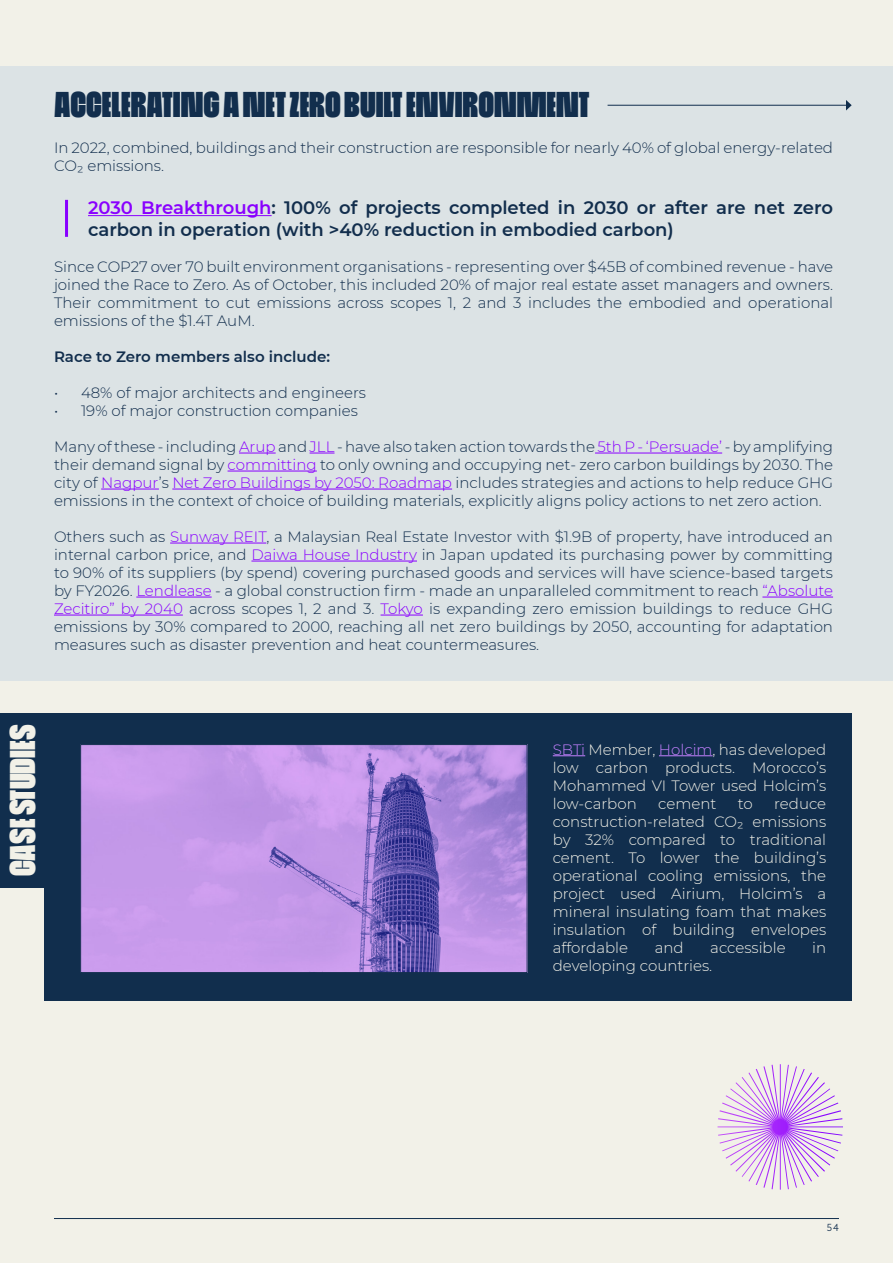
<style>
.page{position:relative;width:893px;height:1263px;background:#f2f1e8}
.page>*{position:absolute;margin:0;border:0;box-sizing:border-box;transform-origin:0 0}
.t1{font:36px "Cinderblock 50";color:#122e4d}
.t2{font:36px "Cinderblock 50";color:#f2f1e8}
.t3{font:600 18px/21.6px "Montserrat";color:#122e4d}
.t4{font:300 15px/18px "Montserrat";color:#122e4d;text-align:justify}
.t5{font:300 15px/18px "Montserrat";color:#f2f1e8;text-align:justify}
.t6{font:600 15px "Montserrat";color:#122e4d}
.t7{font:10.5px "Atten New";color:#112e4d}
.s1{color:#8900ff}
.s2{color:#c480ff}
</style>
<div class="page">
<hr style="left:54px;top:1218px;width:785px;height:1px;background:#112e4d">
<div style="left:0;top:66px;width:893px;height:614px;background:#dce3e5"></div>
<hr style="left:88px;top:215px;width:184px;height:1px;background:#8900ff">
<hr style="left:239px;top:453px;width:37px;height:1px;background:#8900ff">
<svg style="left:310px;top:453px;width:24px;height:1px"></svg>
<hr style="left:595px;top:453px;width:127px;height:1px;background:#8900ff">
<hr style="left:228px;top:471px;width:89px;height:1px;background:#8900ff">
<hr style="left:101px;top:489px;width:58px;height:1px;background:#8900ff">
<hr style="left:172px;top:489px;width:280px;height:1px;background:#8900ff">
<hr style="left:170px;top:543px;width:96px;height:1px;background:#8900ff">
<hr style="left:251px;top:561px;width:166px;height:1px;background:#8900ff">
<hr style="left:136px;top:597px;width:76px;height:1px;background:#8900ff">
<hr style="left:762px;top:597px;width:71px;height:1px;background:#8900ff">
<hr style="left:54px;top:615px;width:129px;height:1px;background:#8900ff">
<hr style="left:381px;top:615px;width:42px;height:1px;background:#8900ff">
<div style="left:45px;top:713px;width:807px;height:287px;background:#112e4d"></div>
<img style="left:82px;top:746px;width:443px;height:225px">
<div style="left:80px;top:744px;width:447px;height:229px;border:1px solid #122e4d"></div>
<div style="left:0;top:713px;width:45px;height:175px;background:#112e4d"></div>
<hr style="left:553px;top:755px;width:32px;height:1px;background:#c480ff">
<hr style="left:659px;top:755px;width:54px;height:1px;background:#c480ff">
<hr style="left:65px;top:200px;width:3px;height:37px;background:#8900ff">
<hr style="left:608px;top:105px;width:239px;height:1px;background:#112e4d">
<svg style="left:846px;top:100px;width:6px;height:11px"></svg>
<p class="t1" style="left:54px;top:85px;width:537px">ACCELERATING A NET ZERO BUILT ENVIRONMENT</p>
<p class="t4" style="left:54px;top:138px;width:781px">In 2022, combined, buildings and their construction are responsible for nearly 40% of global energy-related<br>CO2 emissions.</p>
<p class="t3" style="left:88px;top:196px;width:746px"><span class="s1">2030 Breakthrough</span>: 100% of projects completed in 2030 or after are net zero carbon in operation (with &gt;40% reduction in embodied carbon)</p>
<p class="t4" style="left:54px;top:257px;width:781px">Since COP27 over 70 built environment organisations - representing over $45B of combined revenue - have joined the Race to Zero. As of October, this included 20% of major real estate asset managers and owners.<br>Their commitment to cut emissions across scopes 1, 2 and 3 includes the embodied and operational emissions of the $1.4T AuM.</p>
<p class="t6" style="left:54px;top:346px;width:278px">Race to Zero members also include:</p>
<p class="t4" style="left:54px;top:383px;width:314px">• 48% of major architects and engineers</p>
<p class="t4" style="left:54px;top:401px;width:305px">• 19% of major construction companies</p>
<p class="t4" style="left:54px;top:437px;width:781px">Many of these - including <span class="s1">Arup</span> and <span class="s1">JLL</span> - have also taken action towards the <span class="s1">5th P - ‘Persuade’</span> - by amplifying their demand signal by <span class="s1">committing</span> to only owning and occupying net- zero carbon buildings by 2030. The city of <span class="s1">Nagpur</span>’s <span class="s1">Net Zero Buildings by 2050: Roadmap</span> includes strategies and actions to help reduce GHG emissions in the context of choice of building materials, explicitly aligns policy actions to net zero action.</p>
<p class="t4" style="left:54px;top:527px;width:781px">Others such as <span class="s1">Sunway REIT</span>, a Malaysian Real Estate Investor with $1.9B of property, have introduced an internal carbon price, and <span class="s1">Daiwa House Industry</span> in Japan updated its purchasing power by committing to 90% of its suppliers (by spend) covering purchased goods and services will have science-based targets by FY2026. <span class="s1">Lendlease</span> - a global construction firm - made an unparalleled commitment to reach <span class="s1">“Absolute Zecitiro” by 2040</span> across scopes 1, 2 and 3. <span class="s1">Tokyo</span> is expanding zero emission buildings to reduce GHG emissions by 30% compared to 2000, reaching all net zero buildings by 2050, accounting for adaptation measures such as disaster prevention and heat countermeasures.</p>
<p class="t2" style="left:3px;top:876px;width:153px;rotate:-90deg">CASE STUDIES</p>
<p class="t5" style="left:553px;top:740px;width:275px"><span class="s2">SBTi</span> Member, <span class="s2">Holcim</span>, has developed low carbon products. Morocco’s Mohammed VI Tower used Holcim’s low-carbon</p>
<p class="t5" style="left:553px;top:794px;width:275px;text-indent:221px">reduce construction-related CO2 emissions by 32% compared to traditional cement. To lower the building’s operational cooling emissions, the project used Airium, Holcim’s a mineral insulating foam that makes insulation of building envelopes affordable</p>
<p class="t5" style="left:658px;top:794px;width:60px">cement</p>
<p class="t5" style="left:738px;top:794px;width:16px">to</p>
<p class="t5" style="left:655px;top:938px;width:30px">and</p>
<p class="t5" style="left:710px;top:938px;width:77px">accessible</p>
<p class="t5" style="left:812px;top:938px;width:16px">in</p>
<p class="t5" style="left:553px;top:956px;width:161px">developing countries.</p>
<p class="t7" style="left:827px;top:1221px;width:14px">54</p>
</div>
